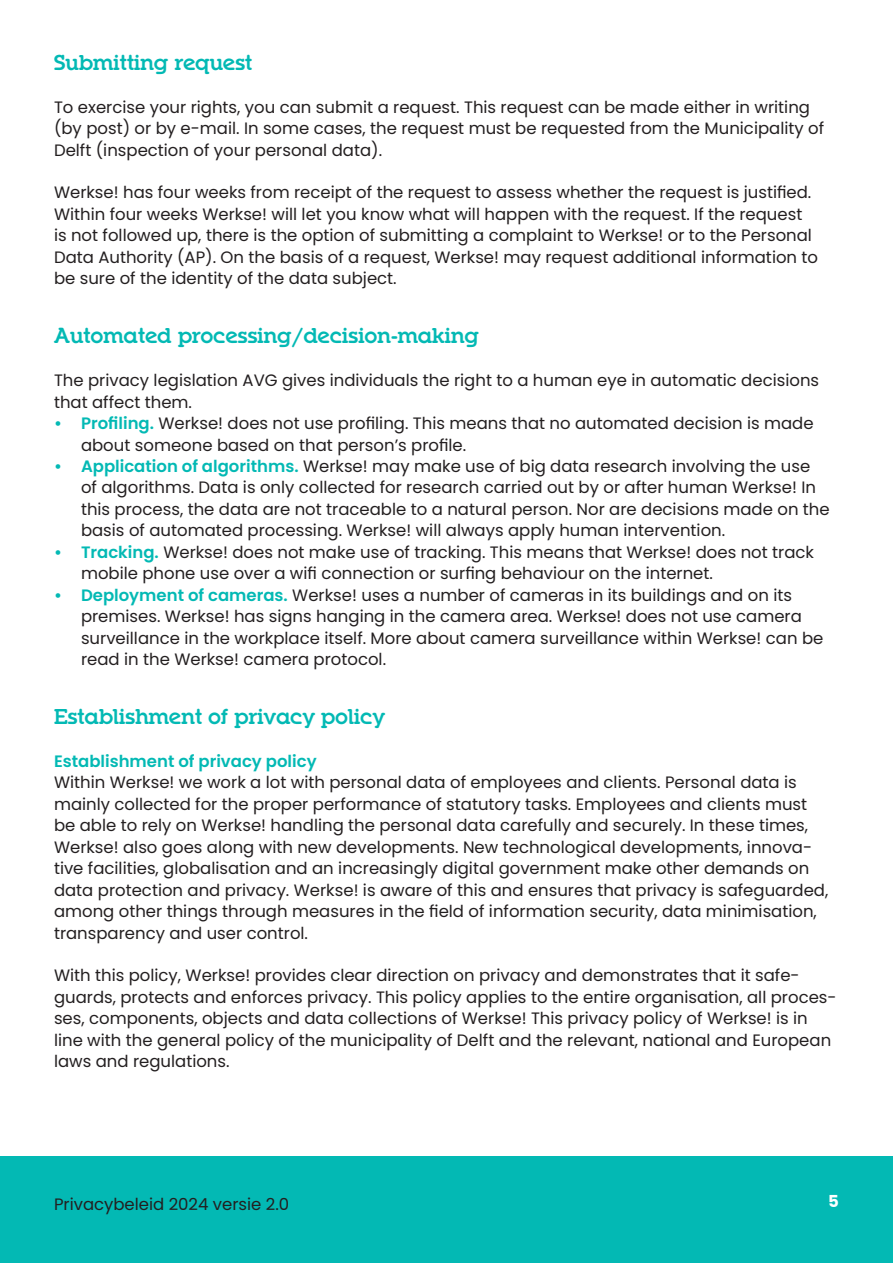
<style>
.page{position:relative;width:893px;height:1263px;background:#fff}
.page>*{position:absolute;margin:0;border:0;box-sizing:border-box;transform-origin:0 0}
.t1{font:700 21px "Ponsi Rounded Slab";color:#03b9b4}
.t2{font:16.5px/21.5px "Poppins";color:#231f20}
.t3{font:600 16.5px "Poppins";color:#03b9b4}
.t4{font:700 16.5px "Poppins";color:#fff}
.s1{font-weight:600;color:#03b9b4}
</style>
<div class="page">
<div style="left:0;top:1157px;width:893px;height:106px;background:#03b9b4"></div>
<p class="t1" style="left:54px;top:48px;width:200px">Submitting request</p>
<p class="t2" style="left:54px;top:96px;width:772px">To exercise your rights, you can submit a request. This request can be made either in writing (by post) or by e-mail. In some cases, the request must be requested from the Municipality of<br>Delft (inspection of your personal data).</p>
<p class="t2" style="left:54px;top:182px;width:766px">Werkse! has four weeks from receipt of the request to assess whether the request is justified.<br>Within four weeks Werkse! will let you know what will happen with the request. If the request is not followed up, there is the option of submitting a complaint to Werkse! or to the Personal Data Authority (AP). On the basis of a request, Werkse! may request additional information to be sure of the identity of the data subject.</p>
<p class="t1" style="left:54px;top:322px;width:426px">Automated processing/decision-making</p>
<p class="t2" style="left:54px;top:370px;width:767px">The privacy legislation AVG gives individuals the right to a human eye in automatic decisions that affect them.</p>
<p class="t2" style="left:81px;top:413px;width:734px;text-indent:-27px"><span class="s1">• Profiling.</span> Werkse! does not use profiling. This means that no automated decision is made about someone based on that person’s profile.</p>
<p class="t2" style="left:81px;top:455px;width:750px;text-indent:-27px"><span class="s1">• Application of algorithms.</span> Werkse! may make use of big data research involving the use of algorithms. Data is only collected for research carried out by or after human Werkse! In this process, the data are not traceable to a natural person. Nor are decisions made on the basis of automated processing. Werkse! will always apply human intervention.</p>
<p class="t2" style="left:81px;top:541px;width:735px;text-indent:-27px"><span class="s1">• Tracking.</span> Werkse! does not make use of tracking. This means that Werkse! does not track mobile phone use over a wifi connection or surfing behaviour on the internet.</p>
<p class="t2" style="left:81px;top:584px;width:744px;text-indent:-27px"><span class="s1">• Deployment of cameras.</span> Werkse! uses a number of cameras in its buildings and on its premises. Werkse! has signs hanging in the camera area. Werkse! does not use camera surveillance in the workplace itself. More about camera surveillance within Werkse! can be read in the Werkse! camera protocol.</p>
<p class="t1" style="left:54px;top:703px;width:332px">Establishment of privacy policy</p>
<p class="t3" style="left:54px;top:751px;width:264px">Establishment of privacy policy</p>
<p class="t2" style="left:54px;top:772px;width:776px">Within Werkse! we work a lot with personal data of employees and clients. Personal data is mainly collected for the proper performance of statutory tasks. Employees and clients must be able to rely on Werkse! handling the personal data carefully and securely. In these times, Werkse! also goes along with new developments. New technological developments, innova&shy;tive facilities, globalisation and an increasingly digital government make other demands on data protection and privacy. Werkse! is aware of this and ensures that privacy is safeguarded, among other things through measures in the field of information security, data minimisation, transparency and user control.</p>
<p class="t2" style="left:54px;top:965px;width:784px">With this policy, Werkse! provides clear direction on privacy and demonstrates that it safe&shy;guards, protects and enforces privacy. This policy applies to the entire organisation, all proces&shy;ses, components, objects and data collections of Werkse! This privacy policy of Werkse! is in line with the general policy of the municipality of Delft and the relevant, national and European laws and regulations.</p>
<p class="t2" style="left:54px;top:1194px;width:237px">Privacybeleid 2024 versie 2.0</p>
<p class="t4" style="left:828px;top:1191px;width:12px">5</p>
</div>
